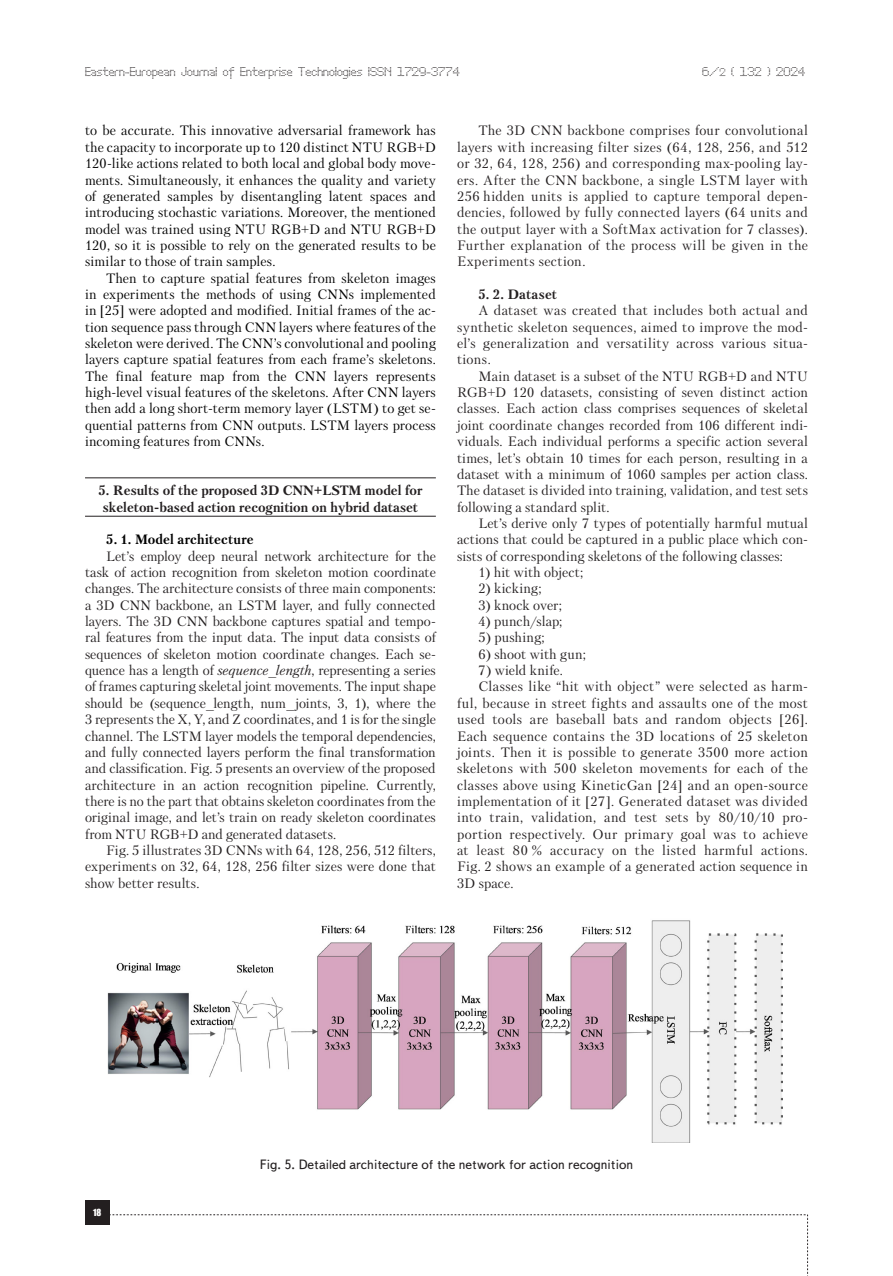
<style>
.page{position:relative;width:893px;height:1276px;background:#fff}
.page>*{position:absolute;margin:0;border:0;box-sizing:border-box;transform-origin:0 0}
.Text__англ{font:13.5px/16.4px "Petersburg C";letter-spacing:.01em;color:#231f20;text-align:justify}
.Text__англ-2{font:13.5px/16.4px "Petersburg C";letter-spacing:.01em;color:#000;text-align:justify}
.Раздел_статьи{font:700 13.5px/16.4px "Petersburg C";color:#231f20;text-align:center}
.Рисунок{font:13.5px "Text Book C";color:#231f20}
.Text__англ-3{font:700 13.5px "Petersburg C";letter-spacing:.01em;color:#000}
.Text__англ-4{font:700 13.5px "Petersburg C";letter-spacing:.01em;color:#231f20}
.t1{font:12px "Perfo";letter-spacing:.015em;color:#231f20}
.t2{font:9px "Impact";color:#fff}
.s1{font-size:10.5px}
.s2{font-style:italic}
</style>
<div class="page">
<div style="left:85px;top:1200px;width:24px;height:24px;background:#231f20"></div>
<svg style="left:109px;top:1214px;width:699px;height:62px"></svg>
<hr style="left:85px;top:477px;width:351px;height:1px;background:#231f20">
<hr style="left:85px;top:516px;width:351px;height:1px;background:#231f20">
<img style="left:107px;top:920px;width:675px;height:222px">
<p class="t1" style="left:85px;top:65px;width:376px">Eastern-European Journal of Enterprise Technologies ISSN 1729-3774</p>
<p class="t1" style="left:702px;top:65px;width:104px">6/<span class="s1">2</span> ( 132 ) 2024</p>
<p class="Text__англ-2" style="left:85px;top:122px;width:352px">to be accurate. This innovative adversarial framework has the capacity to incorporate up to 120 distinct NTU RGB+D 120-like actions related to both local and global body move&shy;ments. Simultaneously, it enhances the quality and variety of generated samples by disentangling latent spaces and introducing stochastic variations. Moreover, the mentioned model was trained using NTU RGB+D and NTU RGB+D 120, so it is possible to rely on the generated results to be similar to those of train samples.</p>
<p class="Text__англ-2" style="left:85px;top:270px;width:352px;text-indent:21px">Then to capture spatial features from skeleton images in experiments the methods of using CNNs implemented in [25] were adopted and modified. Initial frames of the ac&shy;tion sequence pass through CNN layers where features of the skeleton were derived. The CNN’s convolutional and pooling layers capture spatial features from each frame’s skeletons.<br>The final feature map from the CNN layers represents high-level visual features of the skeletons. After CNN layers then add a long short-term memory layer (LSTM) to get se&shy;quential patterns from CNN outputs. LSTM layers process incoming features from CNNs.</p>
<p class="Раздел_статьи" style="left:98px;top:482px;width:325px">5. Results of the proposed 3D CNN+LSTM model for skeleton-based action recognition on hybrid dataset</p>
<p class="Text__англ-3" style="left:106px;top:532px;width:149px">5. 1. Model architecture</p>
<p class="Text__англ" style="left:85px;top:547px;width:352px;text-indent:21px">Let’s employ deep neural network architecture for the task of action recognition from skeleton motion coordinate changes. The architecture consists of three main components: a 3D CNN backbone, an LSTM layer, and fully connected layers. The 3D CNN backbone captures spatial and tempo&shy;ral features from the input data. The input data consists of sequences of skeleton motion coordinate changes. Each se&shy;quence has a length of <span class="s2">sequence_length</span>, representing a series of frames capturing skeletal joint movements. The input shape should be (sequence_length, num_joints, 3, 1), where the 3 represents the X, Y, and Z coordinates, and 1 is for the single channel. The LSTM layer models the temporal dependencies, and fully connected layers perform the final transformation and classification. Fig. 5 presents an overview of the proposed architecture in an action recognition pipeline. Currently, there is no the part that obtains skeleton coordinates from the original image, and let’s train on ready skeleton coordinates from NTU RGB+D and generated datasets.</p>
<p class="Text__англ" style="left:85px;top:842px;width:352px;text-indent:21px">Fig. 5 illustrates 3D CNNs with 64, 128, 256, 512 filters, experiments on 32, 64, 128, 256 filter sizes were done that show better results.</p>
<p class="Text__англ" style="left:457px;top:122px;width:352px;text-indent:21px">The 3D CNN backbone comprises four convolutional layers with increasing filter sizes (64, 128, 256, and 512 or 32, 64, 128, 256) and corresponding max-pooling lay&shy;ers. After the CNN backbone, a single LSTM layer with 256 hidden units is applied to capture temporal depen&shy;dencies, followed by fully connected layers (64 units and the output layer with a SoftMax activation for 7 classes).<br>Further explanation of the process will be given in the Experiments section.</p>
<p class="Text__англ-4" style="left:478px;top:286px;width:80px">5. 2. Dataset</p>
<p class="Text__англ" style="left:457px;top:302px;width:352px;text-indent:21px">A dataset was created that includes both actual and synthetic skeleton sequences, aimed to improve the mod&shy;el’s generalization and versatility across various situa&shy;tions.</p>
<p class="Text__англ" style="left:457px;top:368px;width:352px;text-indent:21px">Main dataset is a subset of the NTU RGB+D and NTU RGB+D 120 datasets, consisting of seven distinct action classes. Each action class comprises sequences of skeletal joint coordinate changes recorded from 106 different indi&shy;viduals. Each individual performs a specific action several times, let’s obtain 10 times for each person, resulting in a dataset with a minimum of 1060 samples per action class.<br>The dataset is divided into training, validation, and test sets following a standard split.</p>
<p class="Text__англ" style="left:457px;top:515px;width:352px;text-indent:21px">Let’s derive only 7 types of potentially harmful mutual actions that could be captured in a public place which con&shy;sists of corresponding skeletons of the following classes:</p>
<p class="Text__англ" style="left:478px;top:564px;width:106px">1) hit with object;</p>
<p class="Text__англ" style="left:478px;top:580px;width:65px">2) kicking;</p>
<p class="Text__англ" style="left:478px;top:596px;width:85px">3) knock over;</p>
<p class="Text__англ" style="left:478px;top:613px;width:86px">4) punch/slap;</p>
<p class="Text__англ" style="left:478px;top:629px;width:68px">5) pushing;</p>
<p class="Text__англ" style="left:478px;top:646px;width:109px">6) shoot with gun;</p>
<p class="Text__англ" style="left:478px;top:662px;width:86px">7) wield knife.</p>
<p class="Text__англ" style="left:457px;top:678px;width:352px;text-indent:21px">Classes like “hit with object” were selected as harm&shy;ful, because in street fights and assaults one of the most used tools are baseball bats and random objects [26].<br>Each sequence contains the 3D locations of 25 skeleton joints. Then it is possible to generate 3500 more action skeletons with 500 skeleton movements for each of the classes above using KineticGan [24] and an open-source implementation of it [27]. Generated dataset was divided into train, validation, and test sets by 80/10/10 pro&shy;portion respectively. Our primary goal was to achieve at least 80 % accuracy on the listed harmful actions.<br>Fig. 2 shows an example of a generated action sequence in 3D space.</p>
<p class="t2" style="left:93px;top:1205px;width:10px">18</p>
<p class="Рисунок" style="left:260px;top:1157px;width:375px">Fig. 5. Detailed architecture of the network for action recognition</p>
</div>
